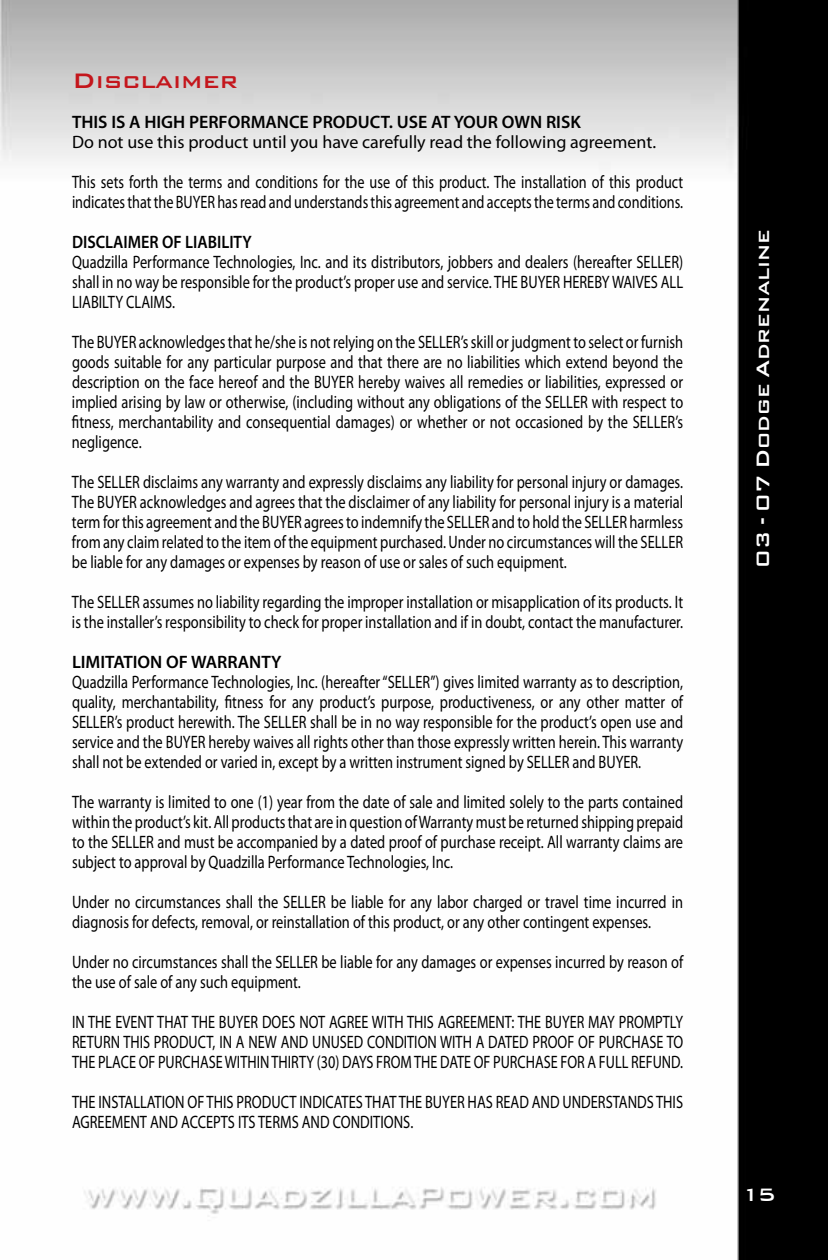
<style>
.page{position:relative;width:828px;height:1260px;background:#fff}
.page>*{position:absolute;margin:0;border:0;box-sizing:border-box;transform-origin:0 0}
.t1{font:500 28px "Bank Gothic C Md BT";color:#c4161c}
.t2{font:500 24px "Bank Gothic C Md BT";color:#fff}
.t3{font:500 24px "Bank Gothic BT";color:#fff}
.t4{font:18px/20px "Myriad Pro";color:#000;text-align:justify;scale:.8 1}
.t5{font:18px/20px "Myriad Pro";color:#000;scale:.79 1}
.t6{font:600 18px "Myriad Pro";color:#000}
.t7{font:18px "Myriad Pro";color:#000}
.t8{font:600 18px "Myriad Pro";color:#000;scale:.9 1}
</style>
<div class="page">
<img style="left:0;top:0;width:828px;height:1260px">
<h1 class="t1" style="left:72px;top:65px;width:167px">Disclaimer</h1>
<p class="t6" style="left:72px;top:110px;width:83px">THIS IS AHIGH</p>
<p class="t6" style="left:189px;top:110px;width:12px">PERFORMANCE</p>
<p class="t6" style="left:313px;top:110px;width:13px">PRODUC</p>
<p class="t6" style="left:381px;top:110px;width:27px">T. USE</p>
<p class="t6" style="left:431px;top:110px;width:35px">AT YOUR</p>
<p class="t6" style="left:502px;top:110px;width:54px">OWN RISK</p>
<p class="t7" style="left:72px;top:131px;width:586px">Do not use this product until you have carefully read the following agreement.</p>
<p class="t5" style="left:72px;top:172px;width:775px">This sets forth the terms and conditions for the use of this product. The installation of this product indicates that the BUYER has read and understands this agreement and accepts the terms and conditions.</p>
<p class="t8" style="left:72px;top:230px;width:11px">DISCLAIMER</p>
<p class="t8" style="left:162px;top:230px;width:34px">OF LIABILI</p>
<p class="t8" style="left:234px;top:230px;width:21px">TY</p>
<p class="t4" style="left:72px;top:252px;width:766px">Quadzilla Performance Technologies, Inc. and its distributors, jobbers and dealers (hereafter SELLER) shall in no way be responsible for the product’s proper use and service. THE BUYER HEREBY WAIVES ALL LIABILTY CLAIMS.</p>
<p class="t4" style="left:72px;top:332px;width:766px">The BUYER acknowledges that he/she is not relying on the SELLER’s skill or judgment to select or furnish goods suitable for any particular purpose and that there are no liabilities which extend beyond the description on the face hereof and the BUYER hereby waives all remedies or liabilities, expressed or implied arising by law or otherwise, (including without any obligations of the SELLER with respect to fitness, merchantability and consequential damages) or whether or not occasioned by the SELLER’s negligence.</p>
<p class="t4" style="left:72px;top:472px;width:766px">The SELLER disclaims any warranty and expressly disclaims any liability for personal injury or damages.<br>The BUYER acknowledges and agrees that the disclaimer of any liability for personal injury is a material term for this agreement and the BUYER agrees to indemnify the SELLER and to hold the SELLER harmless from any claim related to the item of the equipment purchased. Under no circumstances will the SELLER be liable for any damages or expenses by reason of use or sales of such equipment.</p>
<p class="t4" style="left:72px;top:591px;width:766px">The SELLER assumes no liability regarding the improper installation or misapplication of its products. It is the installer’s responsibility to check for proper installation and if in doubt, contact the manufacturer.</p>
<p class="t6" style="left:72px;top:650px;width:9px">LIMI</p>
<p class="t6" style="left:105px;top:650px;width:38px">TATION</p>
<p class="t6" style="left:166px;top:650px;width:52px">OF WARRAN</p>
<p class="t6" style="left:261px;top:650px;width:21px">TY</p>
<p class="t4" style="left:72px;top:672px;width:766px">Quadzilla Performance Technologies, Inc. (hereafter “SELLER”) gives limited warranty as to description, quality, merchantability, fitness for any product’s purpose, productiveness, or any other matter of SELLER’s product herewith. The SELLER shall be in no way responsible for the product’s open use and service and the BUYER hereby waives all rights other than those expressly written herein. This warranty shall not be extended or varied in, except by a written instrument signed by SELLER and BUYER.</p>
<p class="t4" style="left:72px;top:792px;width:765px">The warranty is limited to one (1) year from the date of sale and limited solely to the parts contained within the product’s kit. All products that are in question of Warranty must be returned shipping prepaid to the SELLER and must be accompanied by a dated proof of purchase receipt. All warranty claims are subject to approval by Quadzilla Performance Technologies, Inc.</p>
<p class="t4" style="left:72px;top:892px;width:765px">Under no circumstances shall the SELLER be liable for any labor charged or travel time incurred in diagnosis for defects, removal, or reinstallation of this product, or any other contingent expenses.</p>
<p class="t4" style="left:72px;top:951px;width:766px">Under no circumstances shall the SELLER be liable for any damages or expenses incurred by reason of the use of sale of any such equipment.</p>
<p class="t5" style="left:72px;top:1012px;width:775px;text-align:justify">IN THE EVENT THAT THE BUYER DOES NOT AGREE WITH THIS AGREEMENT: THE BUYER MAY PROMPTLY RETURN THIS PRODUCT, IN A NEW AND UNUSED CONDITION WITH A DATED PROOF OF PURCHASE TO THE PLACE OF PURCHASE WITHIN THIRTY (30) DAYS FROM THE DATE OF PURCHASE FOR A FULL REFUND.</p>
<p class="t4" style="left:72px;top:1092px;width:765px">THE INSTALLATION OF THIS PRODUCT INDICATES THAT THE BUYER HAS READ AND UNDERSTANDS THIS<br>AGREEMENT AND ACCEPTS ITS TERMS AND CONDITIONS.</p>
<h2 class="t2" style="left:750px;top:568px;width:340px;rotate:-90deg">03 - 07 Dodge Adrenaline</h2>
<h2 class="t3" style="left:741px;top:1181px;width:36px">15</h2>
</div>
